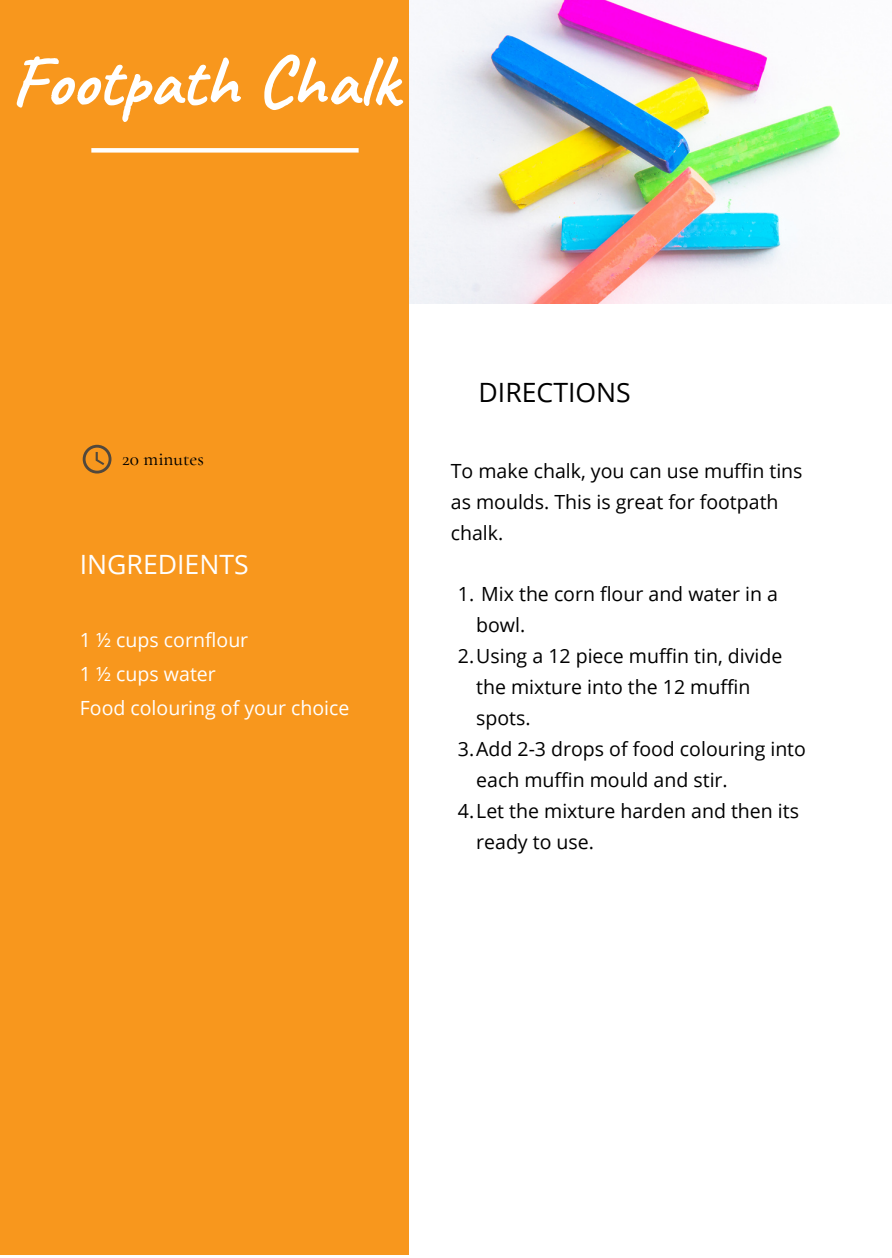
<style>
.page{position:relative;width:892px;height:1258px;background:#fff}
.page>*{position:absolute;margin:0;border:0;box-sizing:border-box;transform-origin:0 0}
.t1{font:700 72px "Caveat";color:#fff}
.t2{font:26.7px "Open Sans";color:#fff}
.t3{font:26.7px "Open Sans";color:#000}
.t4{font:19.5px/30.9px "Open Sans";color:#000}
.t5{font:19.5px "Open Sans";color:#fff}
.t6{font:500 19.2px "Cormorant Garamond";color:#000}
</style>
<div class="page">
<img style="left:409px;top:0;width:432px;height:303px">
<div style="left:0;top:0;width:408px;height:1255px;background:#f8971d"></div>
<div style="left:91px;top:148px;width:267px;height:5px;background:#fff"></div>
<svg style="left:83px;top:445px;width:28px;height:28px"></svg>
<p class="t1" style="left:11px;top:36px;width:388px">Footpath Chalk</p>
<p class="t6" style="left:122px;top:447px;width:83px">20 minutes</p>
<p class="t2" style="left:80px;top:545px;width:170px">INGREDIENTS</p>
<p class="t5" style="left:80px;top:626px;width:170px">1 ½ cups cornflour</p>
<p class="t5" style="left:80px;top:660px;width:137px">1 ½ cups water</p>
<p class="t5" style="left:80px;top:694px;width:271px">Food colouring of your choice</p>
<p class="t3" style="left:478px;top:373px;width:154px">DIRECTIONS</p>
<p class="t4" style="left:450px;top:455px;width:353px">To make chalk, you can use muffin tins as moulds. This is great for footpath chalk.</p>
<p class="t4" style="left:476px;top:578px;width:303px;text-indent:-18px">1. Mix the corn flour and water in a bowl.</p>
<p class="t4" style="left:476px;top:640px;width:307px;text-indent:-18px">2.Using a 12 piece muffin tin, divide the mixture into the 12 muffin spots.</p>
<p class="t4" style="left:476px;top:733px;width:331px;text-indent:-18px">3.Add 2-3 drops of food colouring into each muffin mould and stir.</p>
<p class="t4" style="left:476px;top:795px;width:324px;text-indent:-18px">4.Let the mixture harden and then its ready to use.</p>
</div>
